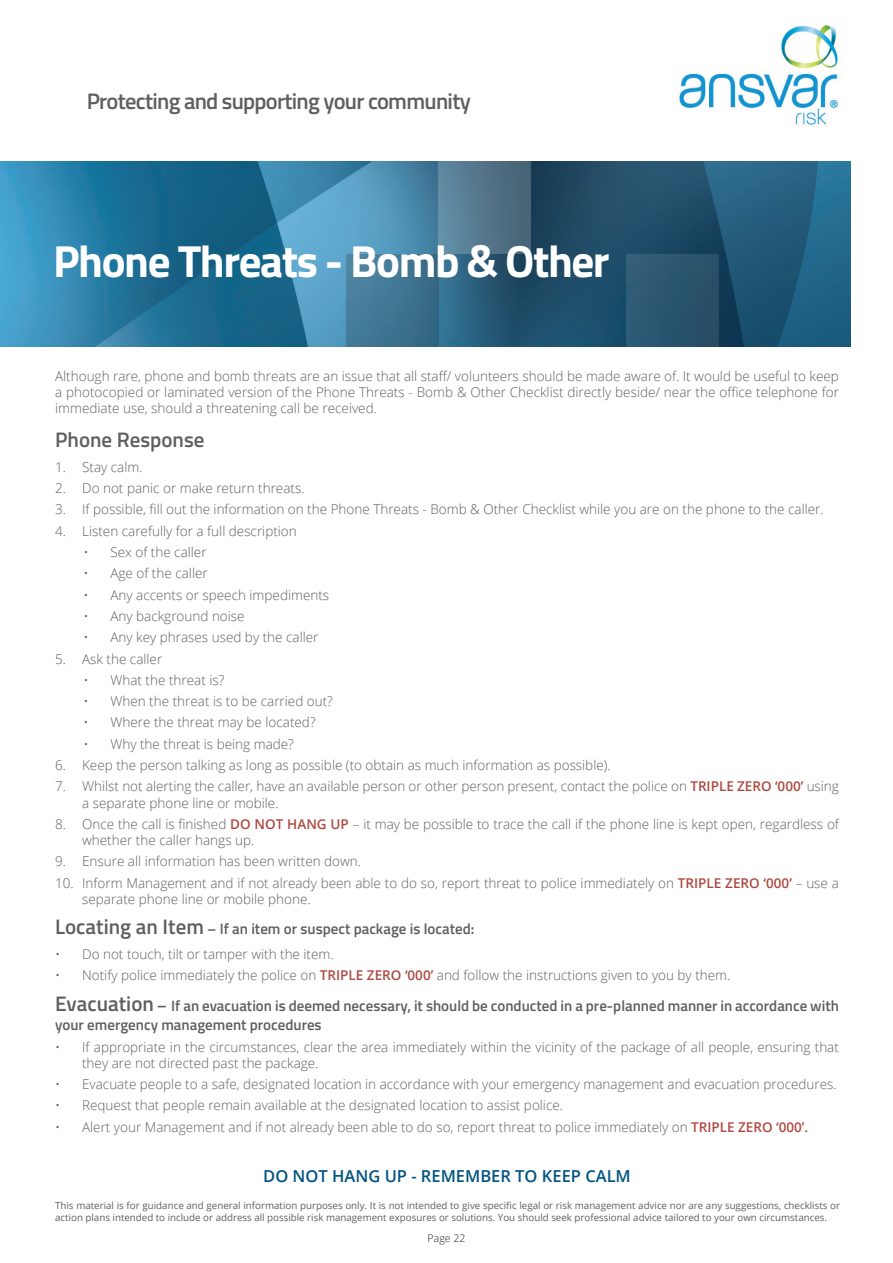
<style>
.page{position:relative;width:893px;height:1263px;background:#fff}
.page>*{position:absolute;margin:0;border:0;box-sizing:border-box;transform-origin:0 0}
.t1{font:700 45px "Titillium Web";letter-spacing:-.03em;color:#fff}
.t2{font:600 22.5px "Titillium Web";letter-spacing:-.03em;color:#5f5f62}
.t3{font:600 21px "Titillium Web";color:#5f5f62}
.t4{font:600 16.5px "Open Sans";color:#005480}
.t5{font:600 15px/19.8px "Titillium Web";color:#5f5f62}
.t6{font:300 13.5px/16.2px "Open Sans";color:#5f5f62}
.Body_Copy{font:300 10.5px "Open Sans";color:#231f20}
.t7{font:9.75px/11.7px "Open Sans";color:#5f5f62}
.s1{font-size:12px}
.s2{font-weight:600;color:#ae483f}
.s3{font-size:21px}
.s4{font-size:16.5px}
</style>
<div class="page">
<img style="left:677px;top:25px;width:162px;height:101px">
<img style="left:0;top:162px;width:850px;height:184px">
<div style="left:347px;top:254px;width:92px;height:92px;background:linear-gradient(to right,#4b84a2,#366883)"></div>
<div style="left:439px;top:162px;width:92px;height:92px;background:linear-gradient(to right,#628da5,#466172)"></div>
<div style="left:626px;top:254px;width:93px;height:92px;background:#2a546d"></div>
<h2 class="t2" style="left:87px;top:84px;width:386px">Protecting and supporting your community</h2>
<p class="t1" style="left:53px;top:227px;width:558px">Phone Threats - Bomb &amp; Other</p>
<p class="t6" style="left:55px;top:368px;width:785px;text-align:justify">Although rare, phone and bomb threats are an issue that all staff/ volunteers should be made aware of. It would be useful to keep a photocopied or laminated version of the Phone Threats - Bomb &amp; Other Checklist directly beside/ near the office telephone for immediate use, should a threatening call be received<span class="s1">.</span></p>
<p class="t3" style="left:55px;top:424px;width:151px">Phone Response</p>
<p class="t6" style="left:55px;top:458px;width:89px">1. Stay calm.</p>
<p class="t6" style="left:55px;top:480px;width:251px">2. Do not panic or make return threats.</p>
<p class="t6" style="left:55px;top:501px;width:770px">3. If possible, fill out the information on the Phone Threats - Bomb &amp; Other Checklist while you are on the phone to the caller.</p>
<p class="t6" style="left:55px;top:522px;width:243px">4. Listen carefully for a full description</p>
<p class="t6" style="left:83px;top:544px;width:125px">• Sex of the caller</p>
<p class="t6" style="left:83px;top:565px;width:126px">• Age of the caller</p>
<p class="t6" style="left:83px;top:586px;width:247px">• Any accents or speech impediments</p>
<p class="t6" style="left:83px;top:608px;width:163px">• Any background noise</p>
<p class="t6" style="left:83px;top:629px;width:237px">• Any key phrases used by the caller</p>
<p class="t6" style="left:55px;top:650px;width:109px">5. Ask the caller</p>
<p class="t6" style="left:83px;top:671px;width:142px">• What the threat is?</p>
<p class="t6" style="left:83px;top:693px;width:251px">• When the threat is to be carried out?</p>
<p class="t6" style="left:83px;top:714px;width:234px">• Where the threat may be located?</p>
<p class="t6" style="left:83px;top:735px;width:212px">• Why the threat is being made?</p>
<p class="t6" style="left:55px;top:757px;width:557px">6. Keep the person talking as long as possible (to obtain as much information as possible).</p>
<p class="t6" style="left:82px;top:778px;width:758px;text-indent:-27px">7. Whilst not alerting the caller, have an available person or other person present, contact the police on <span class="s2">TRIPLE ZERO ‘000’</span> using a separate phone line or mobile.</p>
<p class="t6" style="left:82px;top:815px;width:758px;text-indent:-27px">8. Once the call is finished <span class="s2">DO NOT HANG UP</span> – it may be possible to trace the call if the phone line is kept open, regardless of whether the caller hangs up.</p>
<p class="t6" style="left:55px;top:853px;width:308px">9. Ensure all information has been written down.</p>
<p class="t6" style="left:82px;top:874px;width:758px;text-indent:-27px">10. Inform Management and if not already been able to do so, report threat to police immediately on <span class="s2">TRIPLE ZERO ‘000’</span> – use a separate phone line or mobile phone.</p>
<p class="t5" style="left:55px;top:918px;width:421px"><span class="s3">Locating an Item</span> – If an item or suspect package is located:</p>
<p class="t6" style="left:55px;top:945px;width:280px">• Do not touch, tilt or tamper with the item.</p>
<p class="t6" style="left:55px;top:967px;width:677px">• Notify police immediately the police on <span class="s2">TRIPLE ZERO ‘000’</span> and follow the instructions given to you by them.</p>
<p class="t5" style="left:55px;top:995px;width:785px"><span class="s3">Evacuation</span> <span class="s4">–</span> If an evacuation is deemed necessary, it should be conducted in a pre-planned manner in accordance with your emergency management procedures</p>
<p class="t6" style="left:82px;top:1038px;width:758px;text-indent:-27px">• If appropriate in the circumstances, clear the area immediately within the vicinity of the package of all people, ensuring that they are not directed past the package.</p>
<p class="t6" style="left:55px;top:1076px;width:783px">• Evacuate people to a safe, designated location in accordance with your emergency management and evacuation procedures.</p>
<p class="t6" style="left:55px;top:1097px;width:509px">• Request that people remain available at the designated location to assist police.</p>
<p class="t6" style="left:55px;top:1118px;width:755px">• Alert your Management and if not already been able to do so, report threat to police immediately on <span class="s2">TRIPLE ZERO ‘000’.</span></p>
<p class="t4" style="left:263px;top:1164px;width:369px">DO NOT HANG UP - REMEMBER TO KEEP CALM</p>
<p class="t7" style="left:55px;top:1199px;width:786px">This material is for guidance and general information purposes only. It is not intended to give specific legal or risk management advice nor are any suggestions, checklists or action plans intended to include or address all possible risk management exposures or solutions. You should seek professional advice tailored to your own circumstances.</p>
<p class="Body_Copy" style="left:428px;top:1231px;width:39px">Page 22</p>
</div>
